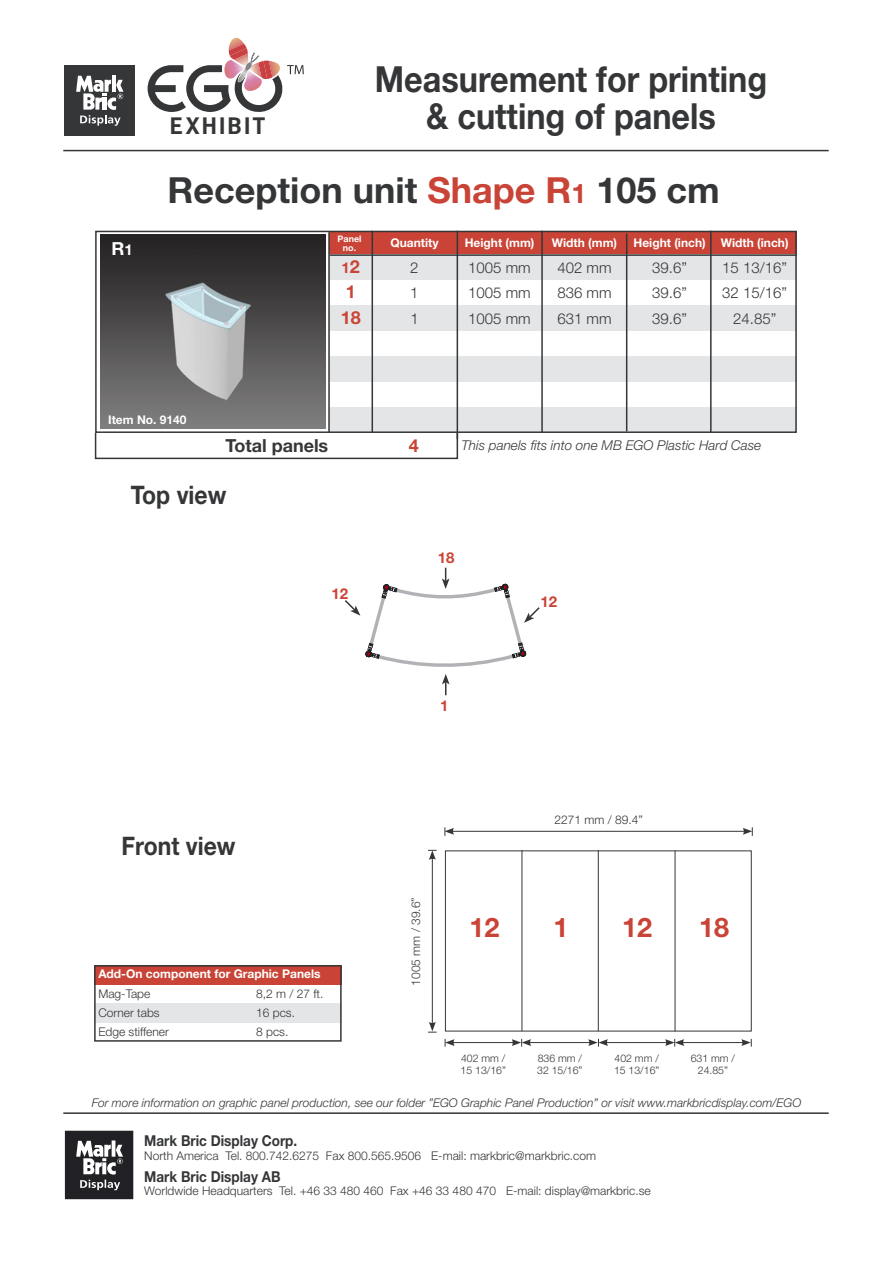
<style>
.page{position:relative;width:893px;height:1263px;background:#fff}
.page>*{position:absolute;margin:0;border:0;box-sizing:border-box;transform-origin:0 0}
.t1{font:700 36px "Helvetica Neue";color:#353638;scale:.9 1}
.t2{font:700 36px "Helvetica Neue";color:#353638}
.t3{font:700 27px "Helvetica Neue";color:#c94436}
.t4{font:700 25.5px "Helvetica Neue";color:#353638;scale:.9 1}
.t5{font:700 21.3px "News Gothic";letter-spacing:.13em;color:#353638}
.t6{font:700 18px "Helvetica Neue";color:#353638}
.t7{font:700 18px "Helvetica Neue";color:#c94436}
.ruttext{font:700 18px "Helvetica Neue";color:#fff}
.t8{font:300 15px "Helvetica Neue";color:#353638}
.t9{font:700 15px "Helvetica Neue";color:#353638;scale:.9 1}
.t10{font:700 15px "Helvetica Neue";color:#c94436}
.t11{font:italic 300 13.5px "Helvetica Neue";color:#353638}
.t12{font:300 12px "Helvetica Neue";color:#353638}
.t13{font:italic 300 12px "Helvetica Neue";color:#353638}
.t14{font:700 12px "Helvetica Neue";color:#fff}
.t15{font:300 10.5px/12px "Helvetica Neue";color:#353638}
.t16{font:700 9px "Helvetica Neue";color:#fff}
.s1{font-size:15px}
.s2{color:#c94436}
.s3{font-size:27px;color:#c94436}
.s4{font-size:18px}
</style>
<div class="page">
<img style="left:100px;top:234px;width:226px;height:194px">
<hr style="left:63px;top:150px;width:766px;height:1px;background:#353638">
<hr style="left:63px;top:1112px;width:766px;height:2px;background:#353638">
<div style="left:64px;top:65px;width:70px;height:70px;background:#353638"></div>
<hr style="left:112px;top:75px;width:4px;height:17px;background:#fff">
<svg style="left:76px;top:76px;width:48px;height:50px"></svg>
<svg style="left:148px;top:37px;width:156px;height:75px"></svg>
<div style="left:65px;top:1131px;width:68px;height:68px;background:#212125"></div>
<svg style="left:76px;top:1140px;width:47px;height:50px"></svg>
<div style="left:329px;top:231px;width:468px;height:23px;background:#c94436"></div>
<div style="left:95px;top:432px;width:363px;height:27px;border:2px solid #353638"></div>
<div style="left:329px;top:407px;width:468px;height:26px;background:#e3e5e6"></div>
<div style="left:329px;top:356px;width:468px;height:26px;background:#e3e5e6"></div>
<div style="left:329px;top:305px;width:468px;height:26px;background:#e3e5e6"></div>
<div style="left:329px;top:254px;width:468px;height:26px;background:#e3e5e6"></div>
<hr style="left:330px;top:254px;width:467px;height:2px;background:#353638">
<hr style="left:328px;top:232px;width:2px;height:201px;background:#353638">
<hr style="left:372px;top:231px;width:1px;height:202px;background:#353638">
<hr style="left:457px;top:231px;width:1px;height:208px;background:#353638">
<hr style="left:541px;top:231px;width:2px;height:202px;background:#353638">
<hr style="left:626px;top:234px;width:1px;height:197px;background:#353638">
<hr style="left:710px;top:231px;width:2px;height:202px;background:#353638">
<div style="left:445px;top:850px;width:307px;height:181px;border:1px solid #353638"></div>
<hr style="left:432px;top:857px;width:1px;height:167px;background:#353638">
<svg style="left:428px;top:850px;width:9px;height:10px"></svg>
<svg style="left:428px;top:1022px;width:9px;height:11px"></svg>
<hr style="left:452px;top:831px;width:293px;height:1px;background:#353638">
<svg style="left:444px;top:827px;width:10px;height:9px"></svg>
<svg style="left:743px;top:827px;width:10px;height:9px"></svg>
<hr style="left:675px;top:850px;width:1px;height:181px;background:#353638">
<hr style="left:598px;top:850px;width:1px;height:181px;background:#353638">
<hr style="left:522px;top:850px;width:1px;height:181px;background:#353638">
<hr style="left:682px;top:1042px;width:62px;height:1px;background:#353638">
<svg style="left:741px;top:1039px;width:11px;height:7px"></svg>
<hr style="left:606px;top:1042px;width:61px;height:1px;background:#353638">
<svg style="left:665px;top:1039px;width:19px;height:7px"></svg>
<hr style="left:529px;top:1042px;width:62px;height:1px;background:#353638">
<svg style="left:588px;top:1039px;width:20px;height:7px"></svg>
<hr style="left:452px;top:1042px;width:62px;height:1px;background:#353638">
<svg style="left:512px;top:1039px;width:19px;height:7px"></svg>
<svg style="left:445px;top:1039px;width:10px;height:7px"></svg>
<div style="left:94px;top:1003px;width:248px;height:19px;background:#e3e5e6"></div>
<div style="left:94px;top:965px;width:248px;height:19px;background:#c94436"></div>
<div style="left:94px;top:965px;width:248px;height:77px;border:2px solid #353638"></div>
<svg style="left:442px;top:674px;width:8px;height:21px"></svg>
<svg style="left:345px;top:568px;width:195px;height:99px"></svg>
<div style="left:95px;top:231px;width:702px;height:202px;border:2px solid #353638"></div>
<p class="t5" style="left:170px;top:111px;width:97px">EXHIBIT</p>
<p class="t1" style="left:375px;top:57px;width:437px">Measurement for printing</p>
<p class="t1" style="left:426px;top:94px;width:323px">&amp; cutting of panels</p>
<p class="ruttext" style="left:111px;top:238px;width:23px">R<span class="s1">1</span></p>
<p class="t2" style="left:167px;top:167px;width:554px">Reception unit <span class="s2">Shape R</span><span class="s3">1</span> 105 cm</p>
<p class="t16" style="left:338px;top:234px;width:25px">Panel</p>
<p class="t16" style="left:343px;top:243px;width:15px">no.</p>
<p class="t14" style="left:390px;top:236px;width:50px">Quantity</p>
<p class="t14" style="left:465px;top:236px;width:71px">Height (mm)</p>
<p class="t14" style="left:552px;top:236px;width:67px">Width (mm)</p>
<p class="t14" style="left:633px;top:236px;width:74px">Height (inch)</p>
<p class="t14" style="left:721px;top:236px;width:69px">Width (inch)</p>
<p class="t10" style="left:342px;top:258px;width:20px">1<span class="s4">2</span></p>
<p class="t8" style="left:410px;top:258px;width:10px">2</p>
<p class="t8" style="left:468px;top:258px;width:64px">1005 mm</p>
<p class="t8" style="left:557px;top:258px;width:56px">402 mm</p>
<p class="t8" style="left:652px;top:258px;width:36px">39.6”</p>
<p class="t8" style="left:722px;top:258px;width:66px">15 13/16”</p>
<p class="t7" style="left:346px;top:281px;width:12px">1</p>
<p class="t8" style="left:410px;top:284px;width:10px">1</p>
<p class="t8" style="left:468px;top:284px;width:64px">1005 mm</p>
<p class="t8" style="left:557px;top:284px;width:56px">836 mm</p>
<p class="t8" style="left:652px;top:284px;width:36px">39.6”</p>
<p class="t8" style="left:722px;top:284px;width:66px">32 15/16”</p>
<p class="t7" style="left:341px;top:306px;width:22px">18</p>
<p class="t8" style="left:410px;top:309px;width:10px">1</p>
<p class="t8" style="left:468px;top:309px;width:64px">1005 mm</p>
<p class="t8" style="left:557px;top:309px;width:56px">631 mm</p>
<p class="t8" style="left:652px;top:309px;width:36px">39.6”</p>
<p class="t8" style="left:733px;top:309px;width:45px">24.85”</p>
<p class="t14" style="left:108px;top:412px;width:80px">Item No. 9140</p>
<p class="t6" style="left:225px;top:434px;width:104px">Total panels</p>
<p class="t7" style="left:409px;top:434px;width:12px">4</p>
<p class="t11" style="left:461px;top:437px;width:301px">This panels fits into one MB EGO Plastic Hard Case</p>
<p class="t4" style="left:131px;top:479px;width:108px">Top view</p>
<p class="t10" style="left:331px;top:585px;width:18px">12</p>
<p class="t4" style="left:122px;top:830px;width:128px">Front view</p>
<p class="t14" style="left:98px;top:967px;width:224px">Add-On component for Graphic Panels</p>
<p class="t12" style="left:98px;top:986px;width:54px">Mag-Tape</p>
<p class="t12" style="left:256px;top:986px;width:69px">8,2 m / 27 ft.</p>
<p class="t12" style="left:98px;top:1005px;width:63px">Corner tabs</p>
<p class="t12" style="left:256px;top:1005px;width:40px">16 pcs.</p>
<p class="t12" style="left:98px;top:1024px;width:72px">Edge stiffener</p>
<p class="t12" style="left:256px;top:1024px;width:34px">8 pcs.</p>
<p class="t10" style="left:438px;top:548px;width:18px">18</p>
<p class="t10" style="left:440px;top:696px;width:10px">1</p>
<p class="t10" style="left:540px;top:593px;width:18px">12</p>
<p class="t12" style="left:408px;top:985px;width:90px;rotate:-90deg">1005 mm / 39.6”</p>
<p class="t12" style="left:554px;top:812px;width:90px">2271 mm / 89.4”</p>
<p class="t3" style="left:469px;top:911px;width:32px">12</p>
<p class="t3" style="left:553px;top:911px;width:17px">1</p>
<p class="t3" style="left:622px;top:911px;width:32px">12</p>
<p class="t3" style="left:699px;top:911px;width:32px">18</p>
<p class="t15" style="left:461px;top:1052px;width:47px">402 mm /<br>15 13/16”</p>
<p class="t15" style="left:537px;top:1052px;width:47px">836 mm /<br>32 15/16”</p>
<p class="t15" style="left:614px;top:1052px;width:47px">402 mm /<br>15 13/16”</p>
<p class="t15" style="left:691px;top:1052px;width:46px;text-align:center">631 mm /<br>24.85”</p>
<p class="t13" style="left:92px;top:1095px;width:711px">For more information on graphic panel production, see our folder ”EGO Graphic Panel Production” or visit www.markbricdisplay.com/EGO</p>
<p class="t9" style="left:144px;top:1131px;width:171px">Mark Bric Display Corp.</p>
<p class="t12" style="left:144px;top:1148px;width:453px">North America Tel. 800.742.6275 Fax 800.565.9506 E-mail: markbric@markbric.com</p>
<p class="t9" style="left:144px;top:1167px;width:153px">Mark Bric Display AB</p>
<p class="t12" style="left:144px;top:1184px;width:508px">Worldwide Headquarters Tel. +46 33 480 460 Fax +46 33 480 470 E-mail: display@markbric.se</p>
</div>
